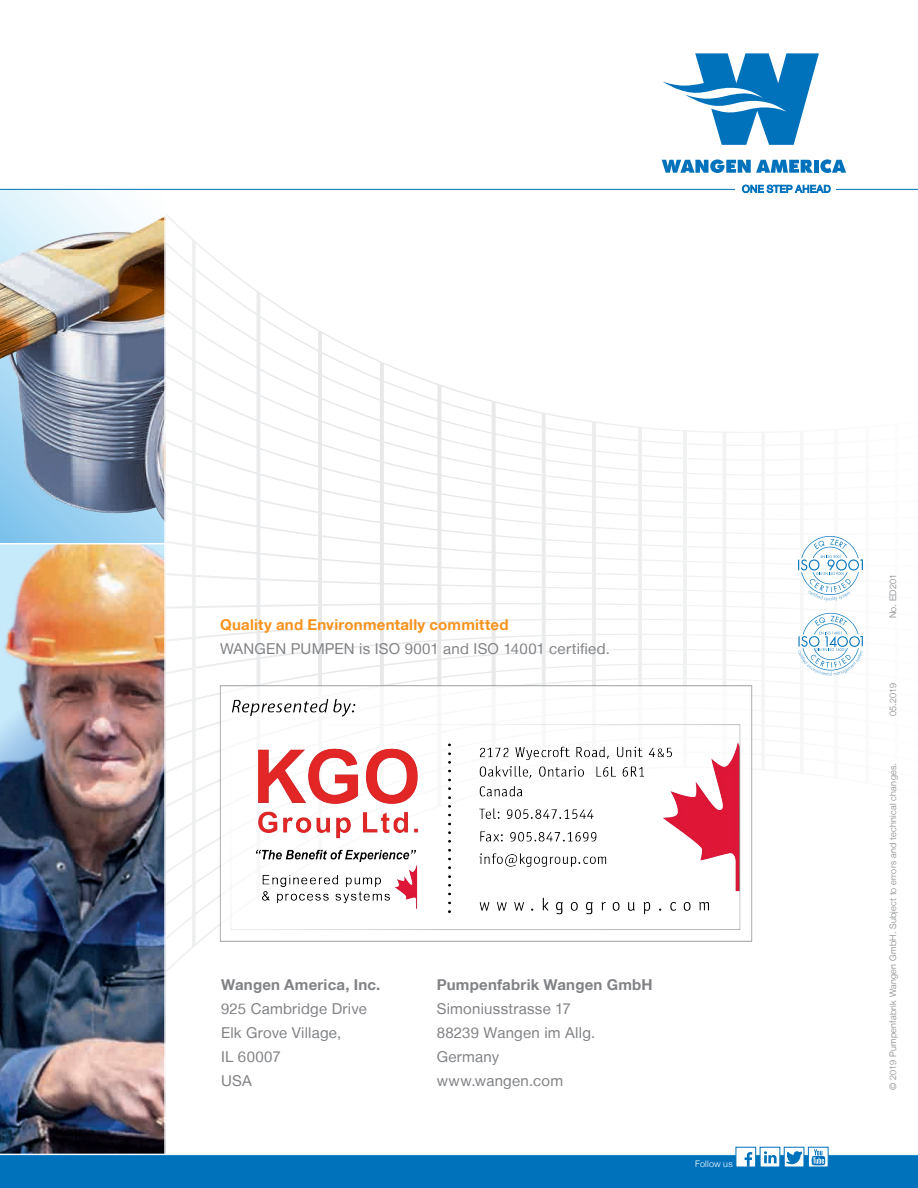
<style>
.page{position:relative;width:918px;height:1188px;background:#fff}
.page>*{position:absolute;margin:0;border:0;box-sizing:border-box;transform-origin:0 0}
.t1{font:15px/24px "Helvetica Neue LT";letter-spacing:.015em;color:#808285}
.t2{font:700 15px "Helvetica Neue LT";letter-spacing:.015em;color:#808285}
.t3{font:700 15px "Helvetica Neue LT";letter-spacing:.015em;color:#f7931d}
.t4{font:300 9px "Helvetica Neue LT";letter-spacing:.035em;color:#808285}
.t5{font:300 9px "Helvetica Neue LT";letter-spacing:.025em;color:#fff}
</style>
<div class="page">
<svg style="left:166px;top:214px;width:661px;height:758px"></svg>
<img style="left:0;top:188px;width:166px;height:355px">
<img style="left:0;top:544px;width:166px;height:610px">
<hr style="left:0;top:189px;width:918px;height:1px;background:#0072bc">
<div style="left:798px;top:532px;width:67px;height:67px;background:#fff;border-radius:50%"></div>
<svg style="left:798px;top:536px;width:65px;height:65px"></svg>
<div style="left:798px;top:610px;width:67px;height:67px;background:#fff;border-radius:50%"></div>
<svg style="left:798px;top:613px;width:65px;height:63px"></svg>
<div style="left:220px;top:685px;width:532px;height:257px;background:#fff;border:1px solid #808285"></div>
<svg style="left:736px;top:184px;width:100px;height:10px"></svg>
<svg style="left:742px;top:185px;width:88px;height:8px"></svg>
<svg style="left:662px;top:159px;width:151px;height:14px"></svg>
<div style="left:814px;top:160px;width:5px;height:13px;background:#0072bc"></div>
<svg style="left:820px;top:159px;width:26px;height:14px"></svg>
<svg style="left:663px;top:53px;width:156px;height:92px"></svg>
<div style="left:0;top:1155px;width:918px;height:33px;background:#0072bc"></div>
<hr style="left:0;top:1154px;width:918px;height:1px;background:#f0f9fd">
<svg style="left:735px;top:1146px;width:94px;height:21px"></svg>
<img style="left:221px;top:691px;width:530px;height:248px">
<p class="t3" style="left:220px;top:615px;width:290px">Quality and Environmentally committed</p>
<p class="t1" style="left:220px;top:636px;width:391px">WANGEN PUMPEN is ISO 9001 and ISO 14001 certified.</p>
<p class="t2" style="left:221px;top:975px;width:161px">Wangen America, Inc.</p>
<p class="t1" style="left:221px;top:996px;width:147px">925 Cambridge Drive<br>Elk Grove Village,<br>IL 60007<br>USA</p>
<p class="t2" style="left:437px;top:975px;width:218px">Pumpenfabrik Wangen GmbH</p>
<p class="t1" style="left:437px;top:996px;width:160px">Simoniusstrasse 17<br>88239 Wangen im Allg.<br>Germany www.wangen.com</p>
<p class="t5" style="left:695px;top:1158px;width:39px">Follow us</p>
<p class="t4" style="left:887px;top:618px;width:45px;rotate:-90deg">No. ED201</p>
<p class="t4" style="left:887px;top:716px;width:35px;rotate:-90deg">05.2019</p>
<p class="t4" style="left:887px;top:1090px;width:328px;rotate:-90deg">© 2019 Pumpenfabrik Wangen GmbH. Subject to errors and technical changes.</p>
</div>
